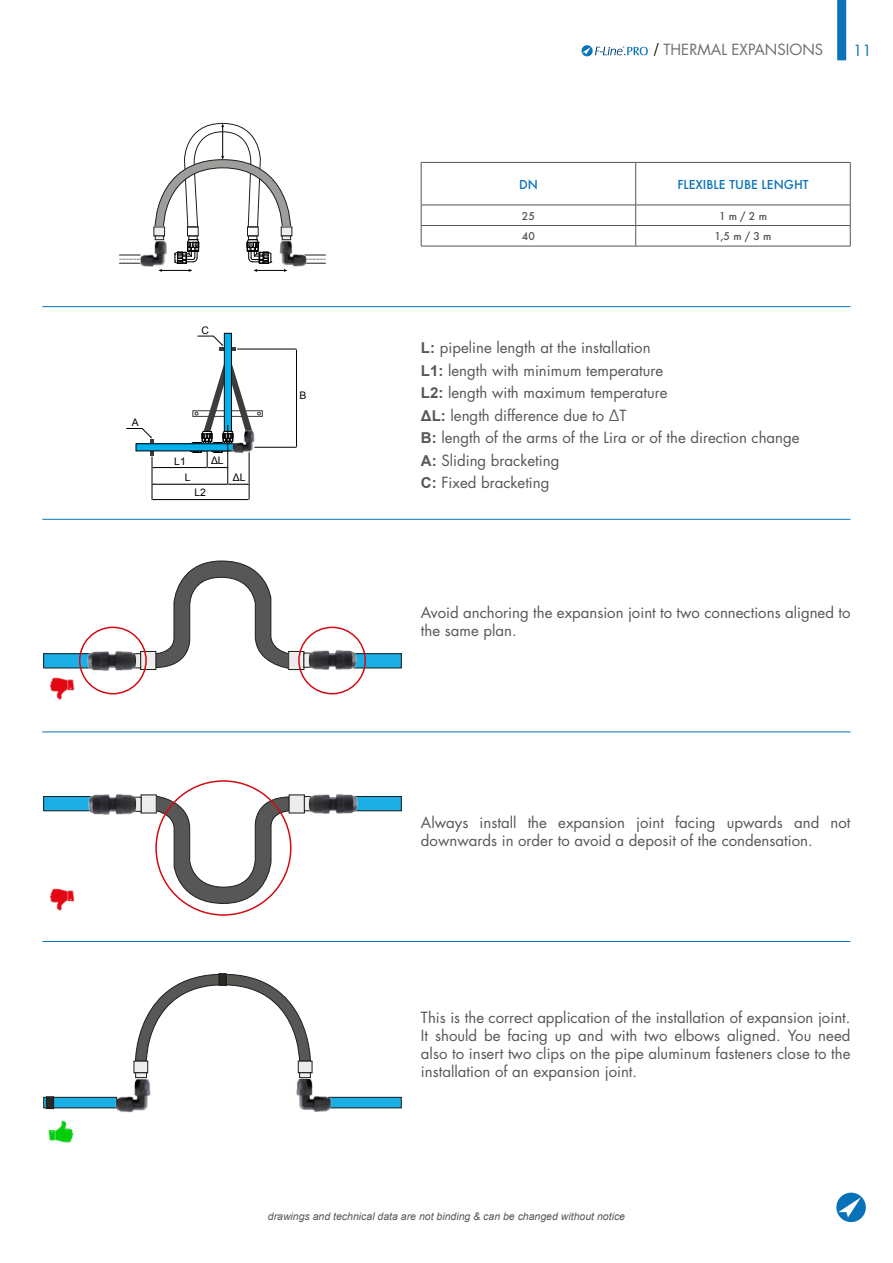
<style>
.page{position:relative;width:893px;height:1263px;background:#fff}
.page>*{position:absolute;margin:0;border:0;box-sizing:border-box;transform-origin:0 0}
.t1{font:15px/22.5px "Futura Std";color:#575756}
.t2{font:15px "Futura Std";color:#706f6f}
.t3{font:15px "Futura Std";color:#0a73ba}
.t4{font:500 12px "Futura";color:#0a73ba}
.t5{font:italic 10.5px "Arial";color:#575756}
.t6{font:500 10.5px "Futura";color:#575756}
.t7{font:10.35px/15.6px "Arial";color:#000}
.t8{font:2.25px "Arial";color:#003d7c}
.s1{font-family:"Minion Pro";font-size:18px;color:#000}
.s2{font-family:"Arial";font-weight:700}
</style>
<div class="page">
<svg style="left:836px;top:1192px;width:30px;height:31px"></svg>
<div style="left:837px;top:0;width:9px;height:60px;background:#0a73ba"></div>
<svg style="left:581px;top:45px;width:67px;height:12px"></svg>
<svg style="left:119px;top:255px;width:18px;height:9px"></svg>
<svg style="left:309px;top:255px;width:17px;height:9px"></svg>
<div style="left:187px;top:227px;width:11px;height:9px;border:1px solid #1d1e1c"></div>
<div style="left:247px;top:227px;width:11px;height:9px;border:1px solid #1d1e1c"></div>
<svg style="left:155px;top:123px;width:136px;height:104px"></svg>
<div style="left:154px;top:227px;width:11px;height:9px;background:#ededed"></div>
<div style="left:154px;top:227px;width:11px;height:9px;border:1px solid #1d1e1c"></div>
<svg style="left:155px;top:236px;width:45px;height:36px"></svg>
<div style="left:281px;top:227px;width:11px;height:9px;background:#ededed"></div>
<div style="left:281px;top:227px;width:11px;height:9px;border:1px solid #1d1e1c"></div>
<svg style="left:247px;top:236px;width:44px;height:36px"></svg>
<img style="left:137px;top:237px;width:30px;height:31px">
<img style="left:278px;top:237px;width:31px;height:31px">
<svg style="left:155px;top:560px;width:134px;height:108px"></svg>
<div style="left:141px;top:651px;width:15px;height:18px;background:#ededed"></div>
<div style="left:134px;top:654px;width:7px;height:14px;background:#ededed"></div>
<div style="left:134px;top:654px;width:7px;height:14px;border:1px solid #1d1e1c"></div>
<div style="left:289px;top:651px;width:15px;height:18px;background:#ededed"></div>
<div style="left:289px;top:651px;width:15px;height:18px;border:1px solid #1d1e1c"></div>
<div style="left:304px;top:653px;width:6px;height:14px;background:#ededed"></div>
<div style="left:44px;top:654px;width:47px;height:14px;background:#1cafe6"></div>
<div style="left:354px;top:654px;width:47px;height:14px;background:#1cafe6"></div>
<img style="left:88px;top:651px;width:49px;height:20px">
<img style="left:308px;top:650px;width:49px;height:20px">
<hr style="left:220px;top:347px;width:16px;height:4px;background:#3c3c3b">
<svg style="left:150px;top:439px;width:4px;height:16px"></svg>
<div style="left:224px;top:333px;width:7px;height:98px;background:#00b1eb"></div>
<div style="left:224px;top:333px;width:8px;height:98px;border:1px solid #000"></div>
<div style="left:136px;top:444px;width:98px;height:7px;background:#00b1eb"></div>
<svg style="left:126px;top:428px;width:26px;height:10px"></svg>
<svg style="left:197px;top:336px;width:26px;height:10px"></svg>
<hr style="left:296px;top:350px;width:1px;height:96px;background:#000">
<hr style="left:237px;top:349px;width:59px;height:1px;background:#000">
<hr style="left:254px;top:447px;width:42px;height:1px;background:#000">
<hr style="left:153px;top:499px;width:95px;height:1px;background:#000">
<hr style="left:153px;top:484px;width:73px;height:1px;background:#000">
<svg style="left:226px;top:483px;width:23px;height:2px"></svg>
<hr style="left:153px;top:467px;width:53px;height:1px;background:#000">
<hr style="left:152px;top:457px;width:1px;height:43px;background:#000">
<hr style="left:249px;top:452px;width:1px;height:48px;background:#000">
<hr style="left:227px;top:425px;width:1px;height:59px;background:#000">
<svg style="left:191px;top:362px;width:70px;height:106px"></svg>
<svg style="left:156px;top:796px;width:133px;height:108px"></svg>
<div style="left:289px;top:795px;width:15px;height:18px;background:#ededed"></div>
<div style="left:304px;top:796px;width:7px;height:15px;background:#ededed"></div>
<div style="left:304px;top:796px;width:7px;height:15px;border:1px solid #1d1e1c"></div>
<div style="left:141px;top:795px;width:15px;height:18px;background:#ededed"></div>
<div style="left:135px;top:797px;width:6px;height:14px;background:#ededed"></div>
<div style="left:354px;top:796px;width:47px;height:15px;background:#1cafe6"></div>
<div style="left:354px;top:796px;width:47px;height:15px;border:1px solid #1d1e1c"></div>
<div style="left:44px;top:796px;width:47px;height:15px;background:#1cafe6"></div>
<div style="left:44px;top:796px;width:47px;height:15px;border:1px solid #1d1e1c"></div>
<img style="left:308px;top:794px;width:49px;height:20px">
<img style="left:88px;top:794px;width:49px;height:21px">
<div style="left:44px;top:1097px;width:73px;height:11px;background:#1cafe6"></div>
<div style="left:44px;top:1097px;width:73px;height:11px;border:1px solid #1d1e1c"></div>
<div style="left:328px;top:1097px;width:73px;height:11px;background:#1cafe6"></div>
<div style="left:328px;top:1097px;width:73px;height:11px;border:1px solid #1d1e1c"></div>
<svg style="left:135px;top:974px;width:175px;height:87px"></svg>
<div style="left:134px;top:1061px;width:14px;height:12px;background:#ededed"></div>
<div style="left:134px;top:1061px;width:14px;height:12px;border:1px solid #1d1e1c"></div>
<div style="left:298px;top:1061px;width:14px;height:12px;background:#ededed"></div>
<div style="left:298px;top:1061px;width:14px;height:12px;border:1px solid #1d1e1c"></div>
<img style="left:112px;top:1074px;width:39px;height:39px">
<img style="left:296px;top:1074px;width:38px;height:38px">
<div style="left:219px;top:974px;width:7px;height:11px;background:#282827"></div>
<div style="left:219px;top:973px;width:7px;height:12px;border:1px solid #1d1e1c"></div>
<div style="left:46px;top:1097px;width:8px;height:11px;background:#282827"></div>
<div style="left:46px;top:1097px;width:8px;height:11px;border:1px solid #1d1e1c"></div>
<hr style="left:42px;top:306px;width:808px;height:1px;background:#0a73ba">
<hr style="left:42px;top:519px;width:808px;height:1px;background:#0a73ba">
<hr style="left:42px;top:731px;width:808px;height:1px;background:#0a73ba">
<hr style="left:42px;top:941px;width:808px;height:1px;background:#0a73ba">
<hr style="left:421px;top:162px;width:215px;height:1px;background:#575756">
<hr style="left:421px;top:163px;width:1px;height:42px;background:#575756">
<hr style="left:636px;top:162px;width:214px;height:1px;background:#575756">
<hr style="left:635px;top:163px;width:1px;height:42px;background:#575756">
<hr style="left:850px;top:163px;width:1px;height:42px;background:#575756">
<hr style="left:421px;top:205px;width:215px;height:1px;background:#575756">
<hr style="left:636px;top:205px;width:214px;height:1px;background:#575756">
<hr style="left:421px;top:225px;width:215px;height:1px;background:#575756">
<svg style="left:421px;top:205px;width:1px;height:41px"></svg>
<hr style="left:636px;top:225px;width:214px;height:1px;background:#575756">
<svg style="left:635px;top:205px;width:1px;height:41px"></svg>
<svg style="left:850px;top:205px;width:1px;height:41px"></svg>
<hr style="left:421px;top:246px;width:215px;height:1px;background:#575756">
<hr style="left:636px;top:246px;width:214px;height:1px;background:#575756">
<img style="left:48px;top:1120px;width:26px;height:23px">
<img style="left:50px;top:677px;width:25px;height:23px">
<img style="left:50px;top:888px;width:25px;height:23px">
<div style="left:79px;top:627px;width:68px;height:67px;border:2px solid #d20a11;border-radius:50%"></div>
<div style="left:298px;top:627px;width:68px;height:67px;border:2px solid #d20a11;border-radius:50%"></div>
<p class="t7" style="left:132px;top:415px;width:8px">A</p>
<p class="t7" style="left:202px;top:322px;width:9px">C</p>
<p class="t7" style="left:185px;top:454px;width:7px;text-indent:-11px">L1<br>L</p>
<p class="t7" style="left:211px;top:453px;width:14px">ΔL</p>
<p class="t7" style="left:194px;top:485px;width:13px">L2</p>
<p class="t7" style="left:233px;top:469px;width:14px">ΔL</p>
<p class="t7" style="left:299px;top:388px;width:8px">B</p>
<p class="t8" style="left:623px;top:45px;width:3px">®</p>
<p class="t2" style="left:653px;top:40px;width:171px"><span class="s1">/</span> THERMAL EXPANSIONS</p>
<p class="t3" style="left:853px;top:41px;width:20px">11</p>
<p class="t4" style="left:519px;top:176px;width:20px">DN</p>
<p class="t4" style="left:677px;top:176px;width:133px">FLEXIBLE TUBE LENGHT</p>
<p class="t6" style="left:522px;top:208px;width:14px">25</p>
<p class="t6" style="left:719px;top:208px;width:49px">1 m / 2 m</p>
<p class="t6" style="left:522px;top:229px;width:14px">40</p>
<p class="t6" style="left:714px;top:229px;width:59px">1,5 m / 3 m</p>
<p class="t1" style="left:421px;top:337px;width:380px"><span class="s2">L:</span> pipeline length at the installation<br><span class="s2">L1:</span> length with minimum temperature<br><span class="s2">L2:</span> length with maximum temperature<br><span class="s2">ΔL:</span> length difference due to ΔT<br><span class="s2">B:</span> length of the arms of the Lira or of the direction change <span class="s2">A:</span> Sliding bracketing<br><span class="s2">C:</span> Fixed bracketing</p>
<p class="t1" style="left:421px;top:604px;width:431px;line-height:18px">Avoid anchoring the expansion joint to two connections aligned to the same plan.</p>
<p class="t1" style="left:421px;top:814px;width:431px;line-height:18px">Always install the expansion joint facing upwards and not downwards in order to avoid a deposit of the condensation.</p>
<p class="t1" style="left:421px;top:1009px;width:431px;line-height:18px;text-align:justify">This is the correct application of the installation of expansion joint.<br>It should be facing up and with two elbows aligned. You need also to insert two clips on the pipe aluminum fasteners close to the installation of an expansion joint.</p>
<p class="t5" style="left:268px;top:1210px;width:359px">drawings and technical data are not binding &amp; can be changed without notice</p>
</div>
